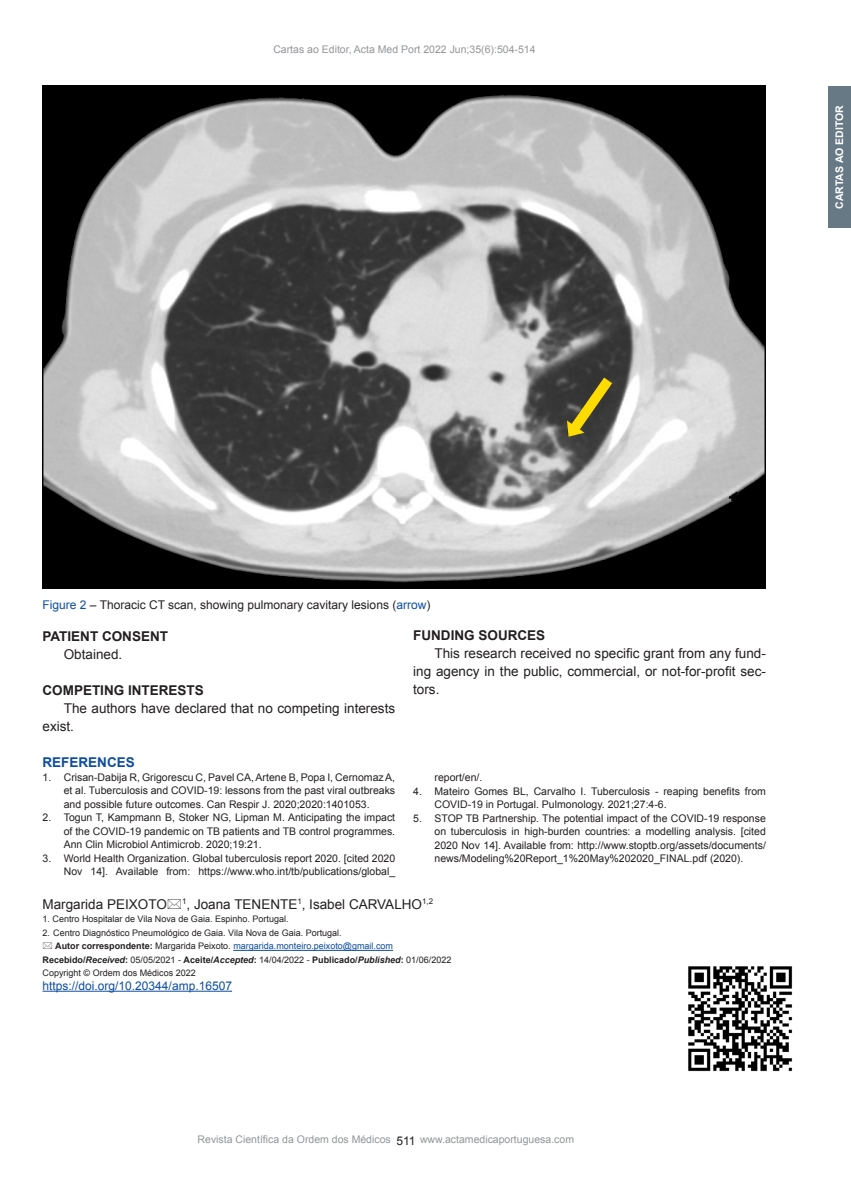
<style>
.page{position:relative;width:851px;height:1191px;background:#fff}
.page>*{position:absolute;margin:0;border:0;box-sizing:border-box;transform-origin:0 0}
.Normal_wrd_180{font:13.5px/18px "Arial";color:#231f20}
.Normal__Web{font:13.5px "Arial";color:#231f20}
.Normal_wrd_180-2{font:700 13.5px "Arial";color:#231f20}
.Corpo_A_wrd_1{font:700 13.5px "Arial";color:#231f20}
.Corpo_A_wrd_1-2{font:700 13.5px "Arial";color:#0d4da1}
.Corpo_A_wrd_1-3{font:13.5px "Arial";color:#231f20}
.t1{font:12px "Arial";color:#231f20}
.t2{font:12px "Arial";color:#0d4da1}
.EndNote_Bibliography{font:10.5px/13.5px "Arial";color:#231f20;text-align:justify}
.SUBTITULO{font:10.5px "Arial";color:#939598}
.t3{font:700 10.5px "Arial";color:#fff}
.LEGENDA{font:9px "Arial";color:#231f20}
.Normal__Web-2{font:9px "Arial";color:#231f20}
.Normal__Web-3{font:9px "Arial";color:#0d4da1}
.s1{color:#0d4da1}
.s2{font-weight:700;color:#231f20}
.s3{color:#231f20}
.s4{font-weight:700}
.s5{font-weight:700;font-style:italic}
</style>
<div class="page">
<div style="left:828px;top:86px;width:23px;height:142px;background:#667985"></div>
<img style="left:688px;top:966px;width:105px;height:106px">
<hr style="left:233px;top:950px;width:160px;height:1px;background:#0d4da1">
<hr style="left:43px;top:990px;width:189px;height:1px;background:#0d4da1">
<img style="left:43px;top:85px;width:723px;height:504px">
<svg style="left:567px;top:377px;width:45px;height:60px"></svg>
<p class="SUBTITULO" style="left:273px;top:42px;width:264px">Cartas ao Editor, Acta Med Port 2022 Jun;35(6):504-514</p>
<p class="t3" style="left:832px;top:209px;width:105px;rotate:-90deg">CARTAS AO EDITOR</p>
<p class="t1" style="left:43px;top:596px;width:389px"><span class="s1">Figure 2</span> – Thoracic CT scan, showing pulmonary cavitary lesions (<span class="s1">arrow</span>)</p>
<p class="Corpo_A_wrd_1" style="left:43px;top:626px;width:127px">PATIENT CONSENT</p>
<p class="Corpo_A_wrd_1-3" style="left:64px;top:645px;width:60px">Obtained.</p>
<p class="Normal_wrd_180-2" style="left:43px;top:680px;width:163px">COMPETING INTERESTS</p>
<p class="Normal_wrd_180" style="left:43px;top:699px;width:354px;text-indent:21px">The authors have declared that no competing interests exist.</p>
<p class="Corpo_A_wrd_1-2" style="left:43px;top:752px;width:94px">REFERENCES</p>
<p class="EndNote_Bibliography" style="left:64px;top:770px;width:333px;text-indent:-21px">1. Crisan-Dabija R, Grigorescu C, Pavel CA, Artene B, Popa I, Cernomaz A, et al. Tuberculosis and COVID-19: lessons from the past viral outbreaks and possible future outcomes. Can Respir J. 2020;2020:1401053.</p>
<p class="EndNote_Bibliography" style="left:64px;top:810px;width:333px;text-indent:-21px">2. Togun T, Kampmann B, Stoker NG, Lipman M. Anticipating the impact of the COVID-19 pandemic on TB patients and TB control programmes.<br>Ann Clin Microbiol Antimicrob. 2020;19:21.</p>
<p class="EndNote_Bibliography" style="left:43px;top:851px;width:354px;text-align:right">3. World Health Organization. Global tuberculosis report 2020. [cited 2020<br>Nov 14]. Available from: https://www.who.int/tb/publications/global_</p>
<p class="Normal_wrd_180-2" style="left:413px;top:625px;width:134px">FUNDING SOURCES</p>
<p class="Normal_wrd_180" style="left:413px;top:644px;width:354px;text-align:justify;text-indent:21px">This research received no specific grant from any fund&shy;ing agency in the public, commercial, or not-for-profit sec&shy;tors.</p>
<p class="EndNote_Bibliography" style="left:434px;top:770px;width:49px">report/en/.</p>
<p class="EndNote_Bibliography" style="left:434px;top:784px;width:333px;text-indent:-21px">4. Mateiro Gomes BL, Carvalho I. Tuberculosis - reaping benefits from<br>COVID-19 in Portugal. Pulmonology. 2021;27:4-6.</p>
<p class="EndNote_Bibliography" style="left:434px;top:811px;width:333px;text-indent:-21px">5. STOP TB Partnership. The potential impact of the COVID-19 response on tuberculosis in high-burden countries: a modelling analysis. [cited 2020 Nov 14]. Available from: http://www.stoptb.org/assets/documents/ news/Modeling%20Report_1%20May%202020_FINAL.pdf (2020).</p>
<p class="Normal__Web" style="left:43px;top:895px;width:392px">Margarida PEIXOTO <sup>1</sup>, Joana TENENTE<sup>1</sup>, Isabel CARVALHO<sup>1,2</sup></p>
<p class="Normal__Web-2" style="left:43px;top:913px;width:247px">1. Centro Hospitalar de Vila Nova de Gaia. Espinho. Portugal.</p>
<p class="Normal__Web-2" style="left:43px;top:926px;width:301px">2. Centro Diagnóstico Pneumológico de Gaia. Vila Nova de Gaia. Portugal.</p>
<p class="Normal__Web-3" style="left:55px;top:940px;width:339px"><span class="s2">Autor correspondente:</span> <span class="s3">Margarida Peixoto.</span> margarida.monteiro.peixoto@gmail.com</p>
<p class="LEGENDA" style="left:43px;top:953px;width:410px"><span class="s4">Recebido/</span><span class="s5">Received</span><span class="s4">:</span> 05/05/2021 - <span class="s4">Aceite/</span><span class="s5">Accepted</span><span class="s4">:</span> 14/04/2022 - <span class="s4">Publicado/</span><span class="s5">Published</span><span class="s4">:</span> 01/06/2022</p>
<p class="LEGENDA" style="left:43px;top:967px;width:155px">Copyright © Ordem dos Médicos 2022</p>
<p class="t2" style="left:43px;top:977px;width:191px">https://doi.org/10.20344/amp.16507</p>
<p class="SUBTITULO" style="left:198px;top:1132px;width:195px">Revista Científica da Ordem dos Médicos</p>
<p class="SUBTITULO" style="left:420px;top:1132px;width:156px">www.actamedicaportuguesa.com</p>
<p class="t1" style="left:396px;top:1132px;width:21px">511</p>
</div>
